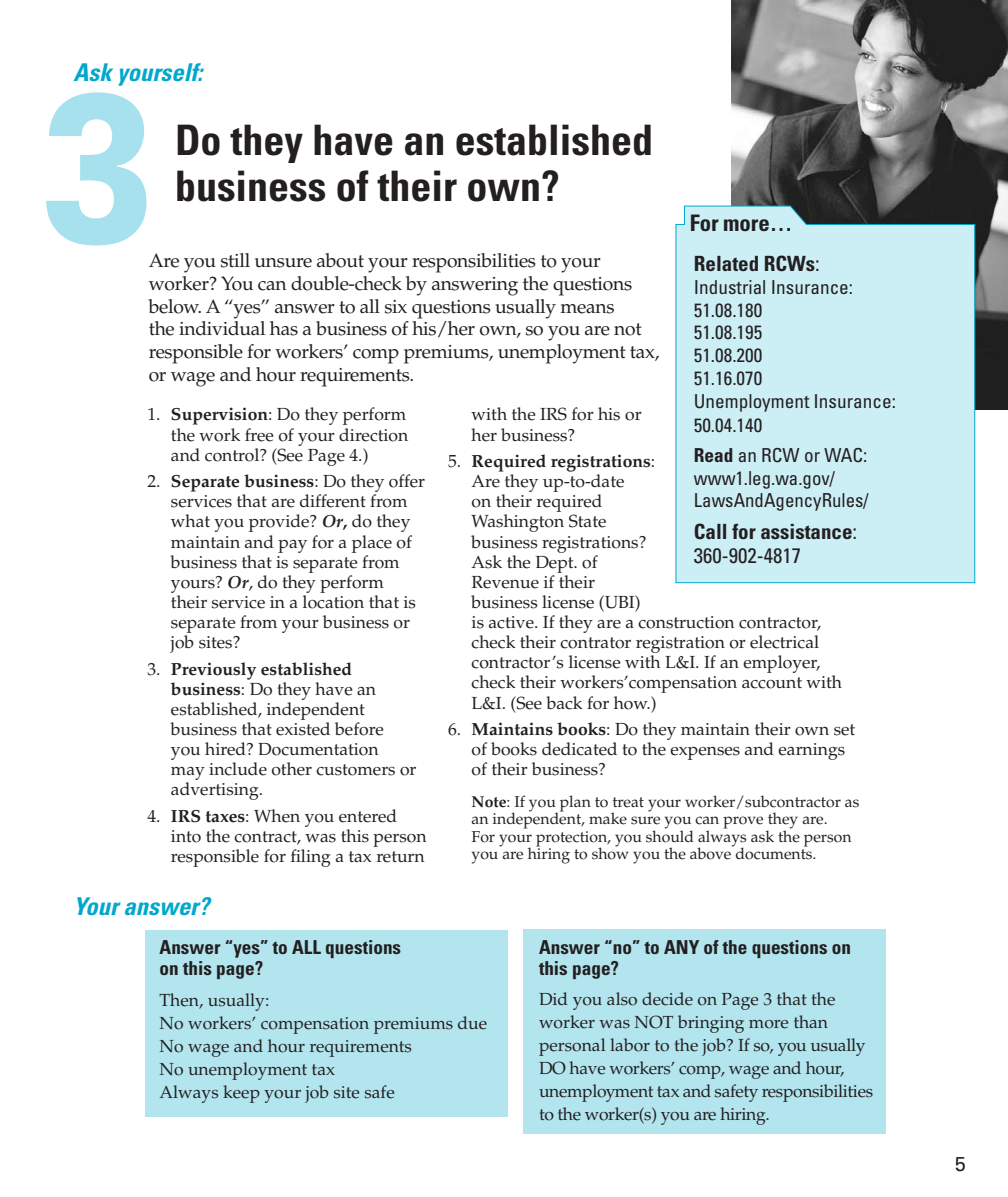
<style>
.page{position:relative;width:1008px;height:1197px;background:#fff}
.page>*{position:absolute;margin:0;border:0;box-sizing:border-box;transform-origin:0 0}
.t1{font:900 210px "Univers LT Std";color:#a6e1ed;scale:.8 1}
.t2{font:700 condensed 42px/45.5px "Univers LT Std";color:#231f20}
.t3{font:italic 700 condensed 24.5px "Univers LT Std";color:#00a8cb}
.t4{font:700 condensed 22.75px "Univers LT Std";color:#231f20}
.t5{font:700 condensed 21px/24.5px "Univers LT Std";color:#231f20}
.t6{font:20.12px "Univers LT Std";color:#231f20}
.t7{font:19.25px/22.8px "Palatino LT Std";letter-spacing:-.015em;color:#231f20}
.t8{font:condensed 19.25px/22.8px "Univers LT Std";color:#231f20}
.t9{font:700 condensed 19.25px/21px "Univers LT Std";color:#231f20}
.t10{font:17.5px/20.1px "Palatino LT Std";color:#231f20}
.t11{font:17.5px/23.1px "Palatino LT Std";letter-spacing:-.02em;color:#231f20}
.t12{font:15.75px/17.5px "Palatino LT Std";color:#231f20}
.s1{font-weight:400}
.s2{font-weight:700}
.s3{font-weight:700;font-style:italic}
</style>
<div class="page">
<div style="left:145px;top:930px;width:363px;height:186px;background:#b3e5ef"></div>
<div style="left:523px;top:930px;width:363px;height:204px;background:#b3e5ef"></div>
<img style="left:732px;top:0;width:276px;height:410px">
<div style="left:675px;top:205px;width:301px;height:379px;background:#cceef5"></div>
<h3 class="t3" style="left:74px;top:57px;width:131px">Ask yourself:</h3>
<h2 class="t2" style="left:175px;top:117px;width:480px">Do they have an established business of their own?</h2>
<h1 class="t1" style="left:42px;top:36px;width:142px">3</h1>
<h3 class="t4" style="left:690px;top:209px;width:104px">For more…</h3>
<p class="t5" style="left:694px;top:251px;width:128px">Related RCWs<span class="s1">:</span></p>
<p class="t8" style="left:694px;top:275px;width:204px">Industrial Insurance:<br>51.08.180<br>51.08.195<br>51.08.200<br>51.16.070<br>Unemployment Insurance:</p>
<p class="t8" style="left:694px;top:410px;width:175px;line-height:29.8px">50.04.140<br><span class="s2">Read</span> an RCW or WAC:</p>
<p class="t8" style="left:694px;top:466px;width:176px">www1.leg.wa.gov/<br>LawsAndAgencyRules/</p>
<p class="t5" style="left:694px;top:519px;width:165px">Call for assistance<span class="s1">:<br>360-902-4817</span></p>
<p class="t7" style="left:149px;top:250px;width:512px">Are you still unsure about your responsibilities to your worker? You can double-check by answering the questions below. A “yes” answer to all six questions usually means<br>the individual has a business of his/her own, so you are not responsible for workers’ comp premiums, unemployment tax, or wage and hour requirements.</p>
<p class="t10" style="left:472px;top:405px;width:171px">with the IRS for his or her business?</p>
<p class="t10" style="left:472px;top:451px;width:372px;text-indent:-24px">5. <span class="s2">Required registrations</span>:<br>Are they up-to-date<br>on their required<br>Washington State<br>business registrations?<br>Ask the Dept. of<br>Revenue if their<br>business license (UBI)<br>is active. If they are a construction contractor, check their contrator registration or electrical contractor’s license with L&amp;I. If an employer, check their workers’compensation account with<br>L&amp;I. (See back for how.)</p>
<p class="t10" style="left:472px;top:719px;width:385px;text-indent:-24px">6. <span class="s2">Maintains books</span>: Do they maintain their own set of books dedicated to the expenses and earnings of their business?</p>
<p class="t12" style="left:472px;top:793px;width:389px"><span class="s2">Note</span>: If you plan to treat your worker/subcontractor as an independent, make sure you can prove they are.<br>For your protection, you should always ask the person you are hiring to show you the above documents.</p>
<p class="t10" style="left:171px;top:405px;width:239px;text-align:justify;text-indent:-24px">1. <span class="s2">Supervision</span>: Do they perform the work free of your direction and control? (See Page 4.)</p>
<p class="t10" style="left:171px;top:471px;width:256px;text-indent:-24px">2. <span class="s2">Separate business</span>: Do they offer services that are different from what you provide? <span class="s3">Or</span><span class="s2">,</span> do they maintain and pay for a place of business that is separate from yours? <span class="s3">Or</span>, do they perform<br>their service in a location that is separate from your business or job sites?</p>
<p class="t10" style="left:171px;top:659px;width:247px;text-indent:-24px">3. <span class="s2">Previously established business</span>: Do they have an established, independent business that existed before you hired? Documentation may include other customers or advertising.</p>
<p class="t10" style="left:171px;top:806px;width:257px;text-indent:-24px">4. <span class="s2">IRS taxes</span>: When you entered into the contract, was this person responsible for filing a tax return</p>
<h3 class="t3" style="left:74px;top:891px;width:137px">Your answer?</h3>
<p class="t9" style="left:160px;top:937px;width:243px">Answer “yes” to ALL questions on this page?</p>
<p class="t10" style="left:160px;top:989px;width:329px;line-height:23.1px">Then, usually:<br>No workers’ compensation premiums due<br>No wage and hour requirements<br>No unemployment tax<br>Always keep your job site safe</p>
<p class="t9" style="left:539px;top:936px;width:314px">Answer “no” to ANY of the questions on this page?</p>
<p class="t11" style="left:539px;top:988px;width:336px">Did you also decide on Page 3 that the worker was NOT bringing more than personal labor to the job? If so, you usually DO have workers’ comp, wage and hour, unemployment tax and safety responsibilities to the worker(s) you are hiring.</p>
<p class="t6" style="left:955px;top:1152px;width:13px">5</p>
</div>
